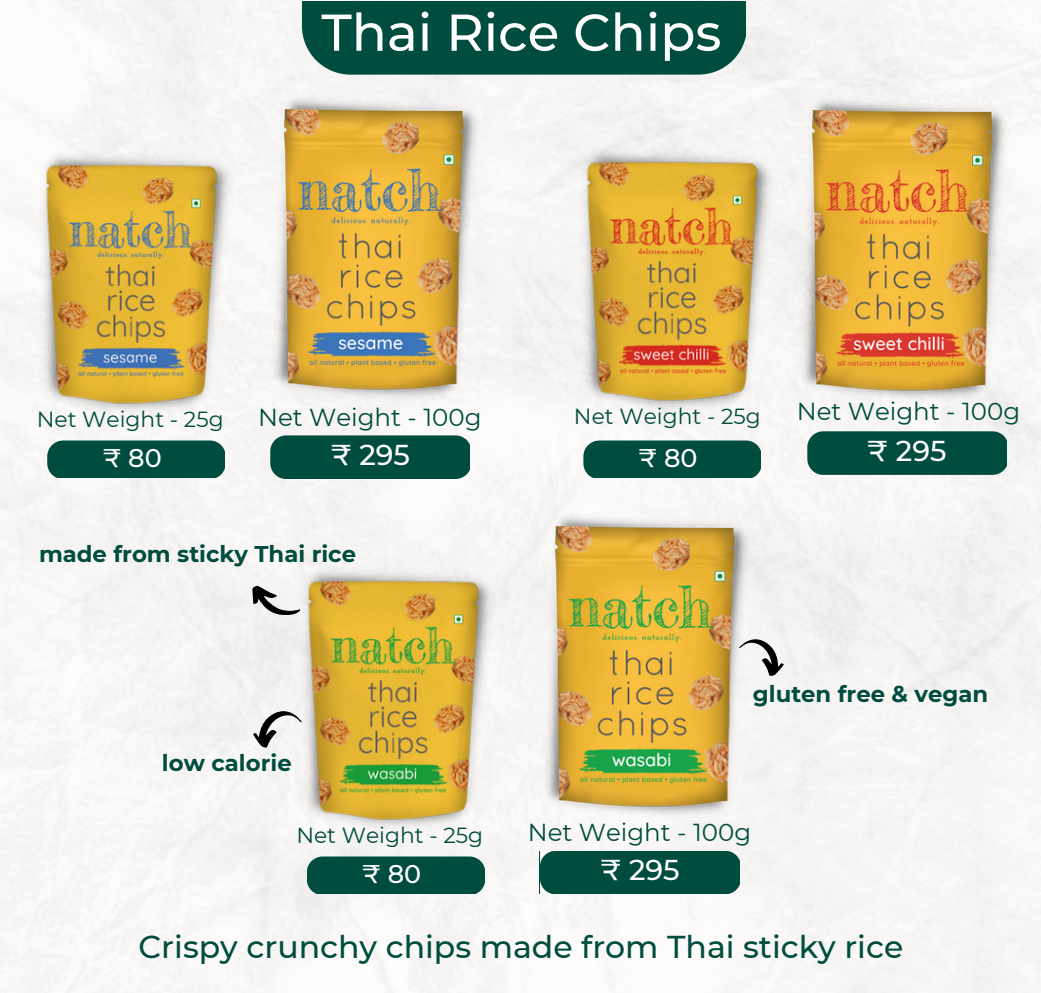
<style>
.page{position:relative;width:1041px;height:993px;background:#fff}
.page>*{position:absolute;margin:0;border:0;box-sizing:border-box;transform-origin:0 0}
.t1{font:500 51.62px "Montserrat";color:#fff}
.t2{font:500 31.5px "Montserrat";color:#004c3f}
.t3{font:500 28.7px "Montserrat";color:#fff}
.t4{font:500 25.55px "Montserrat";color:#fff}
.t5{font:24.5px "Montserrat";color:#004c3f}
.t6{font:700 22.75px "Montserrat";color:#004c3f}
.t7{font:21.88px "Montserrat";color:#004c3f}
</style>
<div class="page">
<div style="left:0;top:0;width:1041px;height:992px;background:#f8f6f5"></div>
<div style="left:302px;top:0;width:444px;height:74px;background:#004c3f"></div>
<svg style="left:753px;top:639px;width:31px;height:36px"></svg>
<img style="left:269px;top:92px;width:213px;height:312px">
<svg style="left:252px;top:585px;width:48px;height:30px"></svg>
<svg style="left:253px;top:711px;width:47px;height:36px"></svg>
<div style="left:270px;top:435px;width:200px;height:43px;background:#004c3f"></div>
<img style="left:37px;top:147px;width:197px;height:271px">
<div style="left:47px;top:440px;width:177px;height:37px;background:#004c3f"></div>
<div style="left:583px;top:440px;width:177px;height:37px;background:#004c3f"></div>
<img style="left:578px;top:144px;width:197px;height:271px">
<img style="left:797px;top:92px;width:213px;height:313px">
<div style="left:307px;top:856px;width:177px;height:37px;background:#004c3f"></div>
<div style="left:807px;top:431px;width:200px;height:43px;background:#004c3f"></div>
<img style="left:300px;top:562px;width:196px;height:272px">
<img style="left:540px;top:509px;width:213px;height:312px">
<div style="left:540px;top:850px;width:199px;height:43px;background:#004c3f"></div>
<h4 class="t1" style="left:321px;top:1px;width:401px">Thai Rice Chips</h4>
<p class="t7" style="left:37px;top:405px;width:188px">Net Weight - 25g</p>
<p class="t5" style="left:258px;top:402px;width:225px">Net Weight - 100g</p>
<h5 class="t7" style="left:574px;top:402px;width:188px">Net Weight - 25g</h5>
<p class="t5" style="left:797px;top:396px;width:225px">Net Weight - 100g</p>
<p class="t4" style="left:103px;top:442px;width:60px">₹ 80</p>
<h3 class="t3" style="left:331px;top:437px;width:80px">₹ 295</h3>
<p class="t4" style="left:639px;top:442px;width:60px">₹ 80</p>
<h4 class="t3" style="left:867px;top:433px;width:80px">₹ 295</h4>
<p class="t6" style="left:39px;top:540px;width:319px">made from sticky Thai rice</p>
<h3 class="t6" style="left:162px;top:748px;width:131px">low calorie</h3>
<h2 class="t7" style="left:296px;top:821px;width:188px">Net Weight - 25g</h2>
<h5 class="t4" style="left:363px;top:858px;width:60px">₹ 80</h5>
<h2 class="t6" style="left:753px;top:679px;width:237px">gluten free &amp; vegan</h2>
<p class="t5" style="left:528px;top:817px;width:225px">Net Weight - 100g</p>
<p class="t3" style="left:601px;top:852px;width:80px">₹ 295</p>
<p class="t2" style="left:138px;top:927px;width:766px">Crispy crunchy chips made from Thai sticky rice</p>
</div>
